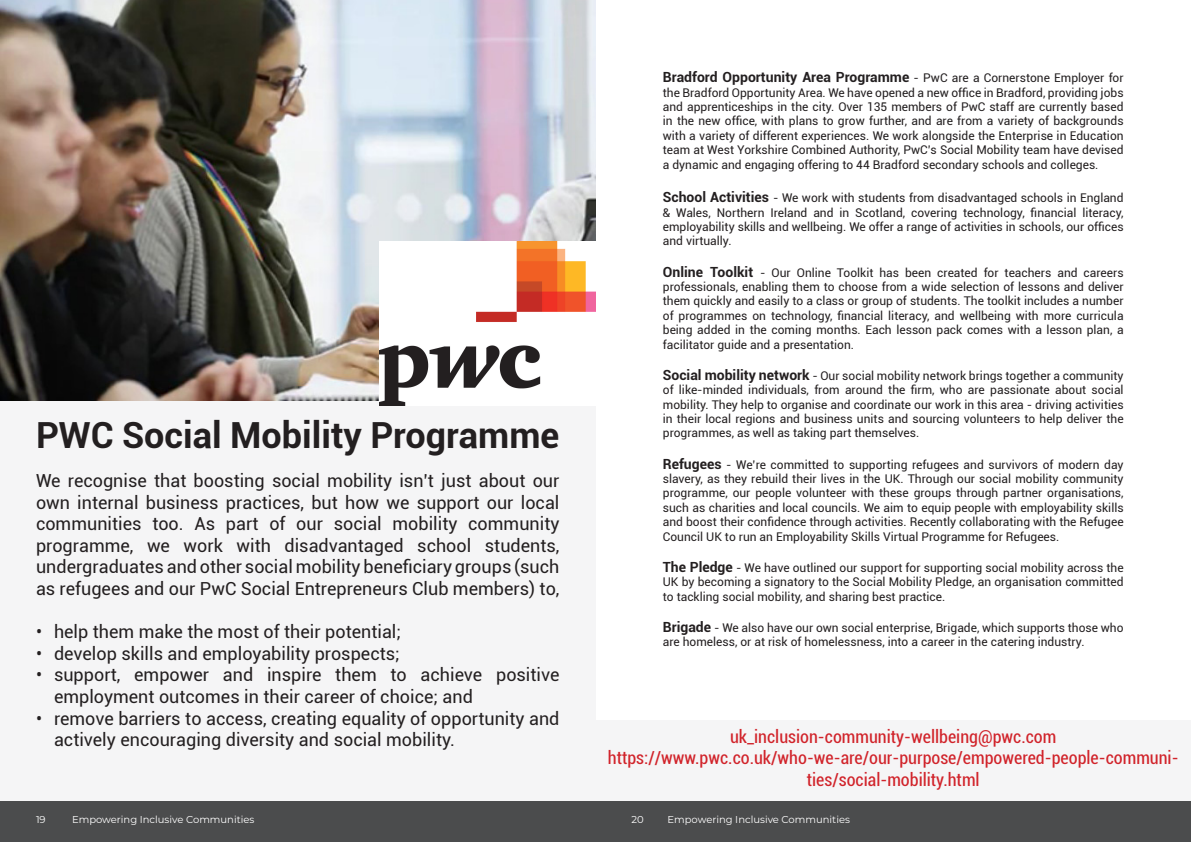
<style>
.page{position:relative;width:1191px;height:842px;background:#fff}
.page>*{position:absolute;margin:0;border:0;box-sizing:border-box;transform-origin:0 0}
.t1{font:700 36px "Roboto";color:#231f20}
.t2{font:18px/21.6px "Roboto";color:#231f20}
.t3{font:condensed 18px/21.6px "Roboto";color:#d1232a;text-align:center}
.t4{font:700 14px "Roboto";color:#231f20}
.t5{font:12px/14.4px "Roboto";color:#231f20;text-align:justify}
.t6{font:10px "Montserrat";color:#fff}
.s1{font-weight:400;font-size:12px}
.s2{font-weight:700;font-size:14px}
</style>
<div class="page">
<div style="left:0;top:801px;width:1191px;height:41px;background:#4b4c4d"></div>
<div style="left:0;top:0;width:595px;height:801px;background:#f5f5f6"></div>
<img style="left:0;top:0;width:595px;height:400px">
<img style="left:379px;top:242px;width:216px;height:164px">
<div style="left:595px;top:720px;width:596px;height:81px;background:#f5f5f6"></div>
<p class="t1" style="left:36px;top:410px;width:525px">PWC Social Mobility Programme</p>
<p class="t2" style="left:36px;top:469px;width:525px;text-align:justify">We recognise that boosting social mobility isn’t just about our own internal business practices, but how we support our local communities too. As part of our social mobility community programme, we work with disadvantaged school students, undergraduates and other social mobility beneficiary groups (such as refugees and our PwC Social Entrepreneurs Club members) to,</p>
<p class="t2" style="left:36px;top:620px;width:366px">• help them make the most of their potential;</p>
<p class="t2" style="left:36px;top:642px;width:365px">• develop skills and employability prospects;</p>
<p class="t2" style="left:54px;top:663px;width:507px;text-indent:-18px">• support, empower and inspire them to achieve positive employment outcomes in their career of choice; and</p>
<p class="t2" style="left:54px;top:707px;width:507px;text-indent:-18px">• remove barriers to access, creating equality of opportunity and actively encouraging diversity and social mobility.</p>
<p class="t4" style="left:663px;top:67px;width:462px">Bradford Opportunity Area Programme <span class="s1">- PwC are a Cornerstone Employer for</span></p>
<p class="t5" style="left:663px;top:85px;width:462px">the Bradford Opportunity Area. We have opened a new office in Bradford, providing jobs and apprenticeships in the city. Over 135 members of PwC staff are currently based in the new office, with plans to grow further, and are from a variety of backgrounds with a variety of different experiences. We work alongside the Enterprise in Education team at West Yorkshire Combined Authority, PwC’s Social Mobility team have devised a dynamic and engaging offering to 44 Bradford secondary schools and colleges.</p>
<p class="t5" style="left:663px;top:190px;width:462px"><span class="s2">School Activities</span> - We work with students from disadvantaged schools in England &amp; Wales, Northern Ireland and in Scotland, covering technology, financial literacy, employability skills and wellbeing. We offer a range of activities in schools, our offices and virtually.</p>
<p class="t5" style="left:663px;top:265px;width:462px"><span class="s2">Online Toolkit</span> - Our Online Toolkit has been created for teachers and careers professionals, enabling them to choose from a wide selection of lessons and deliver them quickly and easily to a class or group of students. The toolkit includes a number of programmes on technology, financial literacy, and wellbeing with more curricula being added in the coming months. Each lesson pack comes with a lesson plan, a facilitator guide and a presentation.</p>
<p class="t5" style="left:663px;top:368px;width:462px"><span class="s2">Social mobility network</span> - Our social mobility network brings together a community of like-minded individuals, from around the firm, who are passionate about social mobility. They help to organise and coordinate our work in this area - driving activities in their local regions and business units and sourcing volunteers to help deliver the programmes, as well as taking part themselves.</p>
<p class="t5" style="left:663px;top:457px;width:462px"><span class="s2">Refugees</span> - We’re committed to supporting refugees and survivors of modern day slavery, as they rebuild their lives in the UK. Through our social mobility community programme, our people volunteer with these groups through partner organisations, such as charities and local councils. We aim to equip people with employability skills and boost their confidence through activities. Recently collaborating with the Refugee Council UK to run an Employability Skills Virtual Programme for Refugees.</p>
<p class="t5" style="left:663px;top:560px;width:462px"><span class="s2">The Pledge</span> - We have outlined our support for supporting social mobility across the UK by becoming a signatory to the Social Mobility Pledge, an organisation committed to tackling social mobility, and sharing best practice.</p>
<p class="t5" style="left:663px;top:620px;width:462px"><span class="s2">Brigade</span> - We also have our own social enterprise, Brigade, which supports those who are homeless, or at risk of homelessness, into a career in the catering industry.</p>
<p class="t3" style="left:730px;top:725px;width:328px">uk_inclusion-community-wellbeing@pwc.com</p>
<p class="t3" style="left:608px;top:746px;width:572px">https://www.pwc.co.uk/who-we-are/our-purpose/empowered-people-communi&shy;ties/social-mobility.html</p>
<p class="t6" style="left:36px;top:812px;width:11px">19</p>
<p class="t6" style="left:72px;top:812px;width:184px">Empowering Inclusive Communities</p>
<p class="t6" style="left:631px;top:812px;width:14px">20</p>
<p class="t6" style="left:667px;top:812px;width:184px">Empowering Inclusive Communities</p>
</div>
